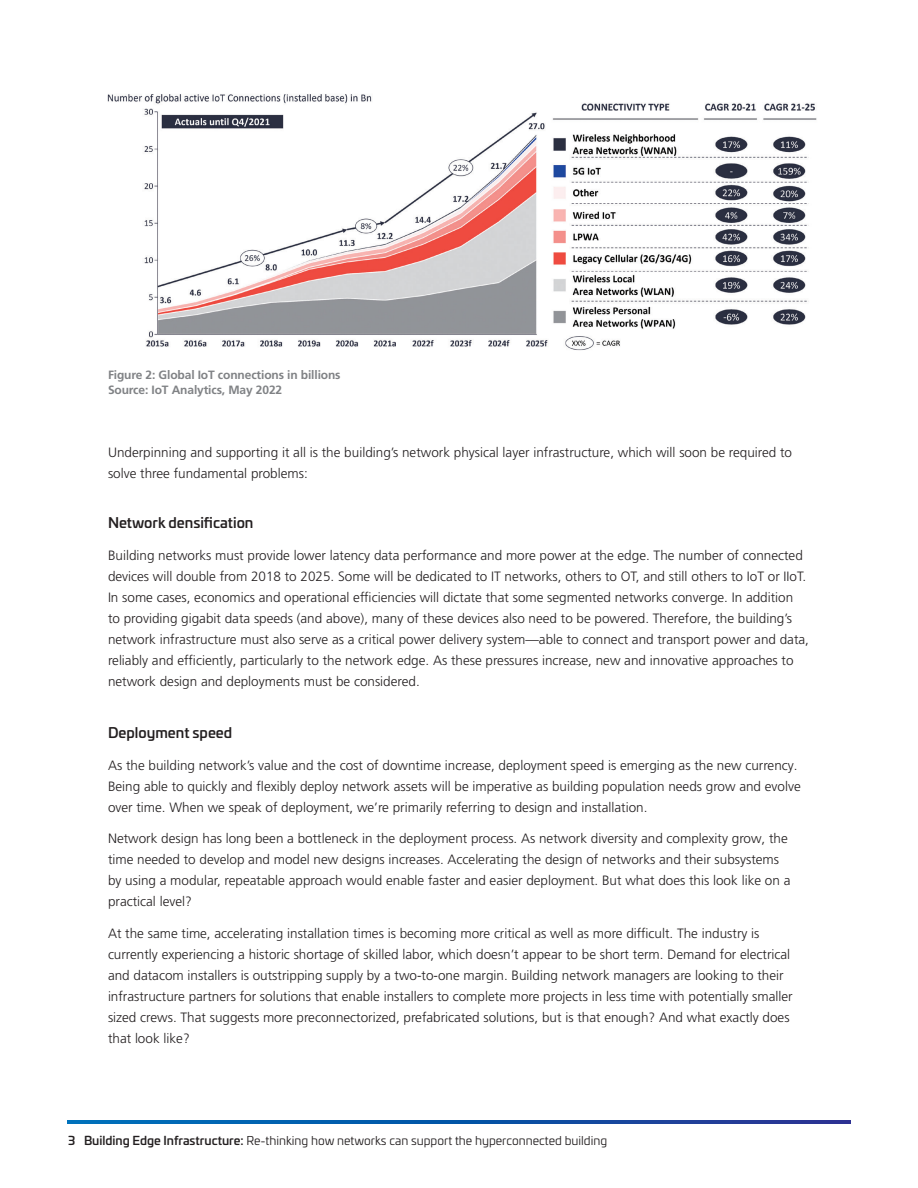
<style>
.page{position:relative;width:918px;height:1188px;background:#fff}
.page>*{position:absolute;margin:0;border:0;box-sizing:border-box;transform-origin:0 0}
.CS_Body_text_9pt{font:500 14.25px "Univia Pro";color:#231f20}
.CS_Body_text_9pt-2{font:300 13.5px/21px "Frutiger LT Pro";color:#231f20}
.t1{font:12px "Univia Pro";color:#231f20}
.CS_Body_text_9pt-3{font:700 12px/14.4px "Frutiger LT Pro";letter-spacing:-.01em;color:#808285}
.s1{font-weight:500}
</style>
<div class="page">
<svg style="left:68px;top:1121px;width:782px;height:2px;background:#0d53a6"></svg>
<img style="left:107px;top:94px;width:710px;height:257px">
<p class="CS_Body_text_9pt-3" style="left:108px;top:368px;width:234px">Figure 2: Global IoT connections in billions<br>Source: IoT Analytics, May 2022</p>
<p class="CS_Body_text_9pt-2" style="left:108px;top:442px;width:686px">Underpinning and supporting it all is the building’s network physical layer infrastructure, which will soon be required to solve three fundamental problems:</p>
<p class="CS_Body_text_9pt" style="left:108px;top:512px;width:147px">Network densification</p>
<p class="CS_Body_text_9pt-2" style="left:108px;top:545px;width:703px">Building networks must provide lower latency data performance and more power at the edge. The number of connected devices will double from 2018 to 2025. Some will be dedicated to IT networks, others to OT, and still others to IoT or IIoT.<br>In some cases, economics and operational efficiencies will dictate that some segmented networks converge. In addition<br>to providing gigabit data speeds (and above), many of these devices also need to be powered. Therefore, the building’s network infrastructure must also serve as a critical power delivery system—able to connect and transport power and data, reliably and efficiently, particularly to the network edge. As these pressures increase, new and innovative approaches to network design and deployments must be considered.</p>
<p class="CS_Body_text_9pt" style="left:108px;top:722px;width:126px">Deployment speed</p>
<p class="CS_Body_text_9pt-2" style="left:108px;top:755px;width:694px">As the building network’s value and the cost of downtime increase, deployment speed is emerging as the new currency.<br>Being able to quickly and flexibly deploy network assets will be imperative as building population needs grow and evolve over time. When we speak of deployment, we’re primarily referring to design and installation.</p>
<p class="CS_Body_text_9pt-2" style="left:108px;top:828px;width:684px">Network design has long been a bottleneck in the deployment process. As network diversity and complexity grow, the time needed to develop and model new designs increases. Accelerating the design of networks and their subsystems by using a modular, repeatable approach would enable faster and easier deployment. But what does this look like on a practical level?</p>
<p class="CS_Body_text_9pt-2" style="left:108px;top:923px;width:686px">At the same time, accelerating installation times is becoming more critical as well as more difficult. The industry is currently experiencing a historic shortage of skilled labor, which doesn’t appear to be short term. Demand for electrical and datacom installers is outstripping supply by a two-to-one margin. Building network managers are looking to their infrastructure partners for solutions that enable installers to complete more projects in less time with potentially smaller sized crews. That suggests more preconnectorized, prefabricated solutions, but is that enough? And what exactly does that look like?</p>
<p class="t1" style="left:68px;top:1132px;width:541px"><span class="s1">3 Building Edge Infrastructure:</span> Re-thinking how networks can support the hyperconnected building</p>
</div>
